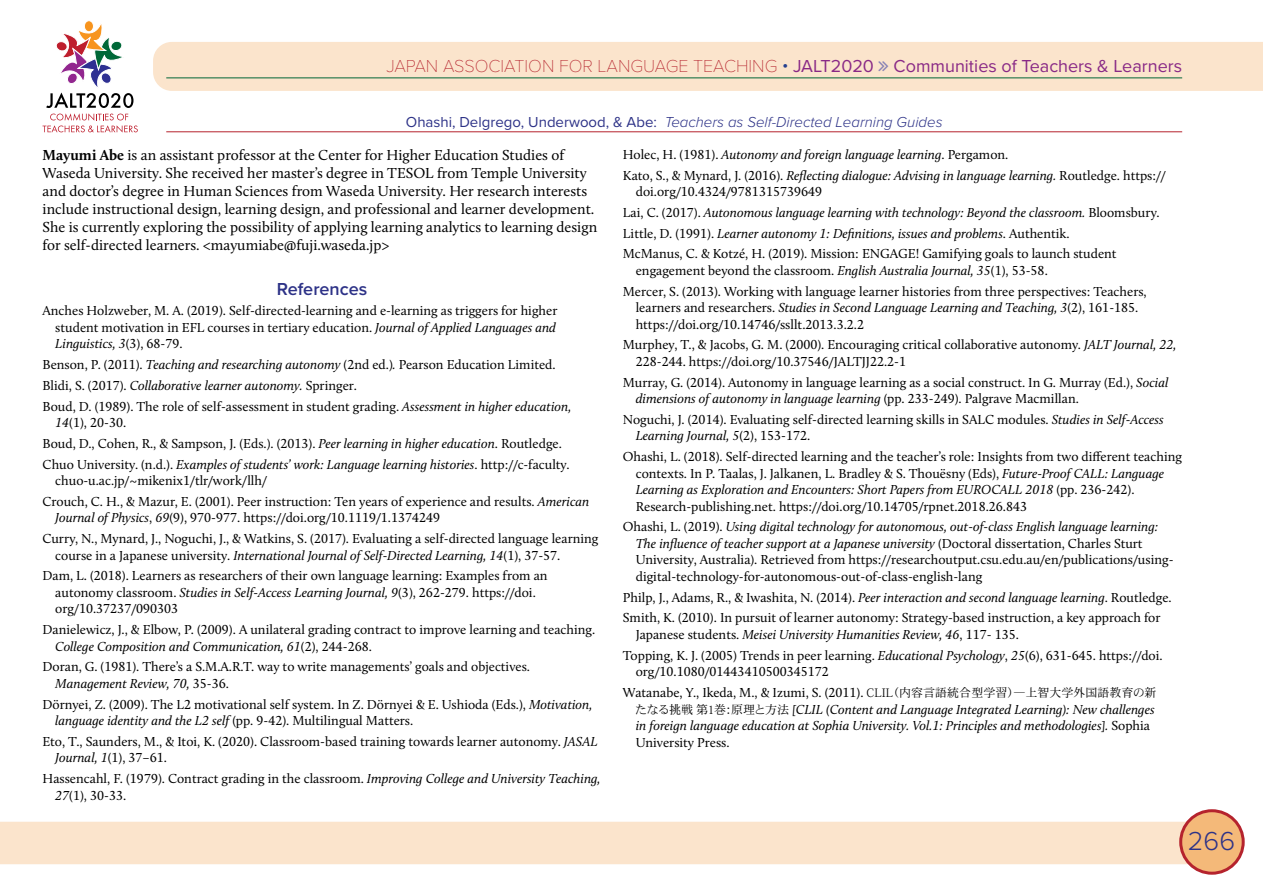
<style>
.page{position:relative;width:1263px;height:893px;background:#fff}
.page>*{position:absolute;margin:0;border:0;box-sizing:border-box;transform-origin:0 0}
.t1{font:300 27px "Proxima Nova";color:#2d3287}
.t2{font:18px "Proxima Nova";color:#892986}
.t3{font:600 18px "Proxima Nova";color:#2d3287}
.t4{font:15px/18px "Calluna";color:#000}
.t5{font:italic 300 15px "Proxima Nova";color:#2d3287}
.t6{font:13.5px/16.5px "Calluna";color:#000}
.t7{font:italic 13.5px/16.5px "Calluna";color:#000}
.s1{font-family:"Proxima Nova T";font-weight:100;color:#b5232d}
.s2{font-weight:300;color:#24408f}
.s3{font-weight:400;font-style:normal}
.s4{font-weight:700}
.s5{font-style:italic}
.s6{font-style:normal}
.s7{font-family:"Heisei Min Std W3";font-size:12px}
.s8{font-family:"Heisei Min Std W3";font-style:normal;font-size:12px}
</style>
<div class="page">
<div style="left:0;top:822px;width:1190px;height:42px;background:#fbe4cc"></div>
<div style="left:1181px;top:811px;width:62px;height:62px;background:#f4b979;border-radius:50%"></div>
<div style="left:1179px;top:809px;width:66px;height:66px;border:3px solid #b5232d;border-radius:50%"></div>
<div style="left:153px;top:42px;width:1110px;height:49px;background:#fbe4cc"></div>
<hr style="left:166px;top:78px;width:1016px;height:1px;background:#026537">
<hr style="left:166px;top:132px;width:1016px;height:1px;background:#b5232d">
<div style="left:84px;top:20px;width:10px;height:12px;border:1px solid #fff;border-radius:50%"></div>
<svg style="left:43px;top:22px;width:95px;height:111px"></svg>
<svg style="left:879px;top:61px;width:9px;height:10px"></svg>
<h2 class="t2" style="left:386px;top:52px;width:797px"><span class="s1">JAPAN ASSOCIATION FOR LANGUAGE TEACHING</span> <span class="s2">•</span> JALT2020 Communities of Teachers &amp; Learners</h2>
<p class="t5" style="left:406px;top:111px;width:538px"><span class="s3">Ohashi, Delgrego, Underwood, &amp; Abe:</span> Teachers as Self-Directed Learning Guides</p>
<p class="t4" style="left:43px;top:146px;width:556px"><span class="s4">Mayumi Abe</span> is an assistant professor at the Center for Higher Education Studies of Waseda University. She received her master’s degree in TESOL from Temple University and doctor’s degree in Human Sciences from Waseda University. Her research interests include instructional design, learning design, and professional and learner development.<br>She is currently exploring the possibility of applying learning analytics to learning design for self-directed learners. &lt;mayumiabe@fuji.waseda.jp&gt;</p>
<h2 class="t3" style="left:277px;top:275px;width:92px">References</h2>
<p class="t6" style="left:55px;top:302px;width:504px;text-align:justify;text-indent:-13px">Anches Holzweber, M. A. (2019). Self-directed-learning and e-learning as triggers for higher student motivation in EFL courses in tertiary education. <span class="s5">Journal of Applied Languages and Linguistics, 3</span>(3), 68-79.</p>
<p class="t6" style="left:43px;top:354px;width:530px;line-height:20.7px">Benson, P. (2011). <span class="s5">Teaching and researching autonomy</span> (2nd ed.)<span class="s5">.</span> Pearson Education Limited.<br>Blidi, S. (2017). <span class="s5">Collaborative learner autonomy.</span> Springer.<br>Boud, D. (1989). The role of self-assessment in student grading. <span class="s5">Assessment in higher education,</span></p>
<p class="t6" style="left:43px;top:412px;width:529px;line-height:20.7px;text-indent:13px"><span class="s5">14</span>(1), 20-30.<br>Boud, D., Cohen, R., &amp; Sampson, J. (Eds.). (2013). <span class="s5">Peer learning in higher education</span>. Routledge.<br>Chuo University. (n.d.). <span class="s5">Examples of students’ work: Language learning histories</span>. http://c-faculty.</p>
<p class="t6" style="left:43px;top:470px;width:548px;line-height:20.7px;text-indent:13px">chuo-u.ac.jp/~mikenix1/tlr/work/llh/<br>Crouch, C. H., &amp; Mazur, E. (2001). Peer instruction: Ten years of experience and results. <span class="s5">American</span></p>
<p class="t6" style="left:43px;top:507px;width:557px;line-height:20.7px;text-indent:13px"><span class="s5">Journal of Physics</span>, <span class="s5">69</span>(9), 970-977. https://doi.org/10.1119/1.1374249<br>Curry, N., Mynard, J., Noguchi, J., &amp; Watkins, S. (2017). Evaluating a self-directed language learning</p>
<p class="t6" style="left:43px;top:545px;width:519px;line-height:20.7px;text-indent:13px">course in a Japanese university. <span class="s5">International Journal of Self-Directed Learning, 14</span>(1), 37-57.<br>Dam, L. (2018). Learners as researchers of their own language learning: Examples from an</p>
<p class="t6" style="left:55px;top:584px;width:482px">autonomy classroom. <span class="s5">Studies in Self-Access Learning Journal, 9</span>(3), 262-279. https://doi. org/10.37237/090303</p>
<p class="t6" style="left:55px;top:621px;width:541px;text-indent:-13px">Danielewicz, J., &amp; Elbow, P. (2009). A unilateral grading contract to improve learning and teaching.<br><span class="s5">College Composition and Communication, 61</span>(2), 244-268.</p>
<p class="t6" style="left:55px;top:658px;width:476px;text-indent:-13px">Doran, G. (1981). There’s a S.M.A.R.T. way to write managements’ goals and objectives.<br><span class="s5">Management Review, 70,</span> 35-36.</p>
<p class="t6" style="left:55px;top:696px;width:539px;text-indent:-13px">Dörnyei, Z. (2009). The L2 motivational self system. In Z. Dörnyei &amp; E. Ushioda (Eds.), <span class="s5">Motivation, language identity and the L2 self</span> (pp. 9-42). Multilingual Matters.</p>
<p class="t6" style="left:55px;top:733px;width:544px;text-indent:-13px">Eto, T., Saunders, M., &amp; Itoi, K. (2020). Classroom-based training towards learner autonomy. <span class="s5">JASAL<br>Journal, 1</span>(1), 37–61.</p>
<p class="t6" style="left:55px;top:770px;width:547px;text-indent:-13px">Hassencahl, F. (1979). Contract grading in the classroom. <span class="s5">Improving College and University Teaching,<br>27</span>(1), 30-33.</p>
<p class="t7" style="left:623px;top:144px;width:544px;line-height:20.7px"><span class="s6">Holec, H. (1981).</span> Autonomy and foreign language learning<span class="s6">. Pergamon.<br>Kato, S., &amp; Mynard, J. (2016).</span> Reflecting dialogue: Advising in language learning. <span class="s6">Routledge. https://</span></p>
<p class="t6" style="left:623px;top:181px;width:538px;line-height:20.7px;text-indent:13px">doi.org/10.4324/9781315739649<br>Lai, C. (2017). <span class="s5">Autonomous language learning with technology: Beyond the classroom.</span> Bloomsbury.<br>Little, D. (1991). <span class="s5">Learner autonomy 1: Definitions, issues and problems</span>. Authentik.<br>McManus, C. &amp; Kotzé, H. (2019). Mission: ENGAGE! Gamifying goals to launch student</p>
<p class="t6" style="left:623px;top:260px;width:525px;line-height:20.7px;text-indent:13px">engagement beyond the classroom. <span class="s5">English Australia Journal, 35</span>(1), 53-58.<br>Mercer, S. (2013). Working with language learner histories from three perspectives: Teachers,</p>
<p class="t6" style="left:636px;top:299px;width:504px">learners and researchers. <span class="s5">Studies in Second Language Learning and Teaching, 3</span>(2), 161-185. https://doi.org/10.14746/ssllt.2013.3.2.2</p>
<p class="t6" style="left:636px;top:336px;width:542px;text-indent:-13px">Murphey, T., &amp; Jacobs, G. M. (2000). Encouraging critical collaborative autonomy. <span class="s5">JALT Journal, 22,<br></span>228-244. https://doi.org/10.37546/JALTJJ22.2-1</p>
<p class="t6" style="left:636px;top:374px;width:534px;text-indent:-13px">Murray, G. (2014). Autonomy in language learning as a social construct. In G. Murray (Ed.), <span class="s5">Social dimensions of autonomy in language learning</span> (pp. 233-249). Palgrave Macmillan.</p>
<p class="t6" style="left:636px;top:411px;width:529px;text-indent:-13px">Noguchi, J. (2014). Evaluating self-directed learning skills in SALC modules. <span class="s5">Studies in Self-Access<br>Learning Journal, 5</span>(2), 153-172.</p>
<p class="t6" style="left:636px;top:448px;width:548px;text-indent:-13px">Ohashi, L. (2018). Self-directed learning and the teacher’s role: Insights from two different teaching contexts. In P. Taalas, J. Jalkanen, L. Bradley &amp; S. Thouësny (Eds), <span class="s5">Future-Proof CALL: Language Learning as Exploration and Encounters: Short Papers from EUROCALL 2018</span> (pp. 236-242).<br>Research-publishing.net. https://doi.org/10.14705/rpnet.2018.26.843</p>
<p class="t6" style="left:636px;top:518px;width:539px;text-indent:-13px">Ohashi, L. (2019). <span class="s5">Using digital technology for autonomous, out-of-class English language learning:<br>The influence of teacher support at a Japanese university</span> (Doctoral dissertation, Charles Sturt University, Australia). Retrieved from https://researchoutput.csu.edu.au/en/publications/using&shy;digital-technology-for-autonomous-out-of-class-english-lang</p>
<p class="t6" style="left:623px;top:587px;width:550px;line-height:20.7px">Philp, J., Adams, R., &amp; Iwashita, N. (2014). <span class="s5">Peer interaction and second language learning</span>. Routledge.<br>Smith, K. (2010). In pursuit of learner autonomy: Strategy-based instruction, a key approach for</p>
<p class="t6" style="left:623px;top:624px;width:541px;line-height:20.7px;text-indent:13px">Japanese students. <span class="s5">Meisei University Humanities Review, 46</span>, 117- 135.<br>Topping, K. J. (2005) Trends in peer learning. <span class="s5">Educational Psychology</span>, <span class="s5">25</span>(6), 631-645. https://doi.</p>
<p class="t6" style="left:623px;top:661px;width:535px;line-height:20.7px;text-indent:13px">org/10.1080/01443410500345172<br>Watanabe, Y., Ikeda, M., &amp; Izumi, S. (2011). <span class="s7">CLIL（内容言語統合型学習）―上智大学外国語教育の新</span></p>
<p class="t7" style="left:635px;top:701px;width:521px"><span class="s8">たなる挑戦 第1巻：原理と方法</span> [CLIL (Content and Language Integrated Learning): New challenges in foreign language education at Sophia University. Vol.1: Principles and methodologies]. <span class="s6">Sophia<br>University Press.</span></p>
<h1 class="t1" style="left:1188px;top:820px;width:49px">266</h1>
</div>
